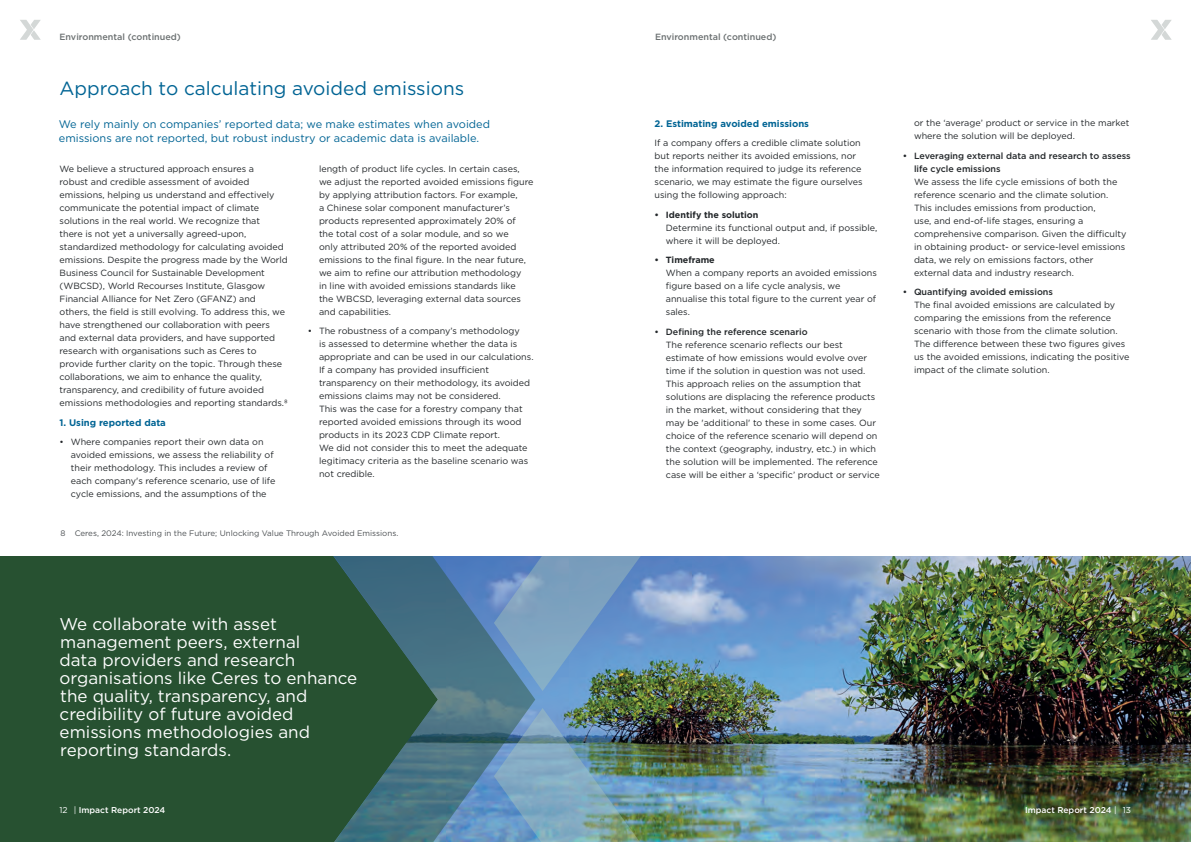
<style>
.page{position:relative;width:1191px;height:842px;background:#fff}
.page>*{position:absolute;margin:0;border:0;box-sizing:border-box;transform-origin:0 0}
.t1{font:19px "Gotham";color:#006494}
.t2{font:17px/18px "Gotham";color:#fff}
.t3{font:11px/14px "Gotham";color:#006494}
.t4{font:700 9.5px "Gotham";color:#006494}
.t5{font:9px/13px "Gotham";color:#23272a}
.t6{font:500 9px/13px "Gotham";color:#23272a}
.t7{font:500 9px "Gotham";color:#6b7071}
.t8{font:700 9px "Gotham";color:#23272a}
.t9{font:500 8.5px "Gotham";color:#fff}
.t10{font:8px "Gotham";color:#4d5154}
.s1{font-weight:400}
</style>
<div class="page">
<img style="left:535px;top:556px;width:656px;height:286px">
<div style="left:0;top:556px;width:328px;height:286px;background:#275131"></div>
<svg style="left:328px;top:556px;width:207px;height:286px;background:#3d686d"></svg>
<svg style="left:494px;top:556px;width:152px;height:135px;background:#6f97bc"></svg>
<img style="left:494px;top:708px;width:152px;height:134px">
<svg style="left:1151px;top:20px;width:20px;height:20px"></svg>
<svg style="left:20px;top:20px;width:21px;height:20px"></svg>
<p class="t7" style="left:60px;top:31px;width:123px">Environmental (continued)</p>
<p class="t7" style="left:655px;top:31px;width:123px">Environmental (continued)</p>
<h1 class="t1" style="left:60px;top:76px;width:406px">Approach to calculating avoided emissions</h1>
<p class="t4" style="left:654px;top:117px;width:156px">2. Estimating avoided emissions</p>
<p class="t5" style="left:654px;top:136px;width:210px">If a company offers a credible climate solution but reports neither its avoided emissions, nor the information required to judge its reference scenario, we may estimate the figure ourselves using the following approach:</p>
<p class="t8" style="left:654px;top:208px;width:105px">• Identify the solution</p>
<p class="t5" style="left:666px;top:221px;width:213px">Determine its functional output and, if possible, where it will be deployed.</p>
<p class="t8" style="left:654px;top:254px;width:62px">• Timeframe</p>
<p class="t5" style="left:666px;top:266px;width:212px">When a company reports an avoided emissions figure based on a life cycle analysis, we annualise this total figure to the current year of sales.</p>
<p class="t6" style="left:654px;top:325px;width:155px">• Defining the reference scenario</p>
<p class="t5" style="left:666px;top:338px;width:215px">The reference scenario reflects our best estimate of how emissions would evolve over time if the solution in question was not used.<br>This approach relies on the assumption that solutions are displacing the reference products in the market, without considering that they may be 'additional' to these in some cases. Our choice of the reference scenario will depend on the context (geography, industry, etc.) in which the solution will be implemented. The reference case will be either a ‘specific’ product or service</p>
<p class="t3" style="left:59px;top:117px;width:433px">We rely mainly on companies’ reported data; we make estimates when avoided emissions are not reported, but robust industry or academic data is available.</p>
<p class="t5" style="left:319px;top:162px;width:216px">length of product life cycles. In certain cases, we adjust the reported avoided emissions figure by applying attribution factors. For example,<br>a Chinese solar component manufacturer’s products represented approximately 20% of<br>the total cost of a solar module, and so we<br>only attributed 20% of the reported avoided emissions to the final figure. In the near future, we aim to refine our attribution methodology<br>in line with avoided emissions standards like<br>the WBCSD, leveraging external data sources and capabilities.</p>
<p class="t5" style="left:319px;top:324px;width:216px;text-indent:-11px">• The robustness of a company’s methodology<br>is assessed to determine whether the data is appropriate and can be used in our calculations.<br>If a company has provided insufficient transparency on their methodology, its avoided emissions claims may not be considered.<br>This was the case for a forestry company that reported avoided emissions through its wood products in its 2023 CDP Climate report.<br>We did not consider this to meet the adequate legitimacy criteria as the baseline scenario was not credible.</p>
<p class="t5" style="left:60px;top:162px;width:230px">We believe a structured approach ensures a<br>robust and credible assessment of avoided emissions, helping us understand and effectively communicate the potential impact of climate solutions in the real world. We recognize that<br>there is not yet a universally agreed-upon, standardized methodology for calculating avoided emissions. Despite the progress made by the World Business Council for Sustainable Development (WBCSD), World Recourses Institute, Glasgow Financial Alliance for Net Zero (GFANZ) and others, the field is still evolving. To address this, we have strengthened our collaboration with peers and external data providers, and have supported research with organisations such as Ceres to provide further clarity on the topic. Through these collaborations, we aim to enhance the quality, transparency, and credibility of future avoided emissions methodologies and reporting standards.8</p>
<p class="t4" style="left:60px;top:416px;width:108px">1. Using reported data</p>
<p class="t5" style="left:71px;top:435px;width:206px;text-indent:-11px">• Where companies report their own data on avoided emissions, we assess the reliability of their methodology. This includes a review of each company's reference scenario, use of life cycle emissions, and the assumptions of the</p>
<p class="t10" style="left:60px;top:528px;width:339px">8 Ceres, 2024: Investing in the Future; Unlocking Value Through Avoided Emissions.</p>
<p class="t5" style="left:914px;top:116px;width:217px">or the ‘average’ product or service in the market where the solution will be deployed.</p>
<p class="t6" style="left:914px;top:149px;width:218px;text-indent:-11px">• Leveraging external data and research to assess life cycle emissions</p>
<p class="t5" style="left:914px;top:175px;width:214px">We assess the life cycle emissions of both the reference scenario and the climate solution.<br>This includes emissions from production,<br>use, and end-of-life stages, ensuring a comprehensive comparison. Given the difficulty in obtaining product- or service-level emissions data, we rely on emissions factors, other external data and industry research.</p>
<p class="t6" style="left:902px;top:285px;width:152px">• Quantifying avoided emissions</p>
<p class="t5" style="left:914px;top:298px;width:217px">The final avoided emissions are calculated by comparing the emissions from the reference scenario with those from the climate solution.<br>The difference between these two figures gives us the avoided emissions, indicating the positive impact of the climate solution.</p>
<h2 class="t2" style="left:59px;top:614px;width:299px">We collaborate with asset management peers, external<br>data providers and research organisations like Ceres to enhance the quality, transparency, and credibility of future avoided emissions methodologies and reporting standards.</h2>
<p class="t9" style="left:60px;top:805px;width:107px"><span class="s1">12 |</span> Impact Report 2024</p>
<p class="t9" style="left:1025px;top:805px;width:107px">Impact Report 2024 <span class="s1">| 13</span></p>
</div>
